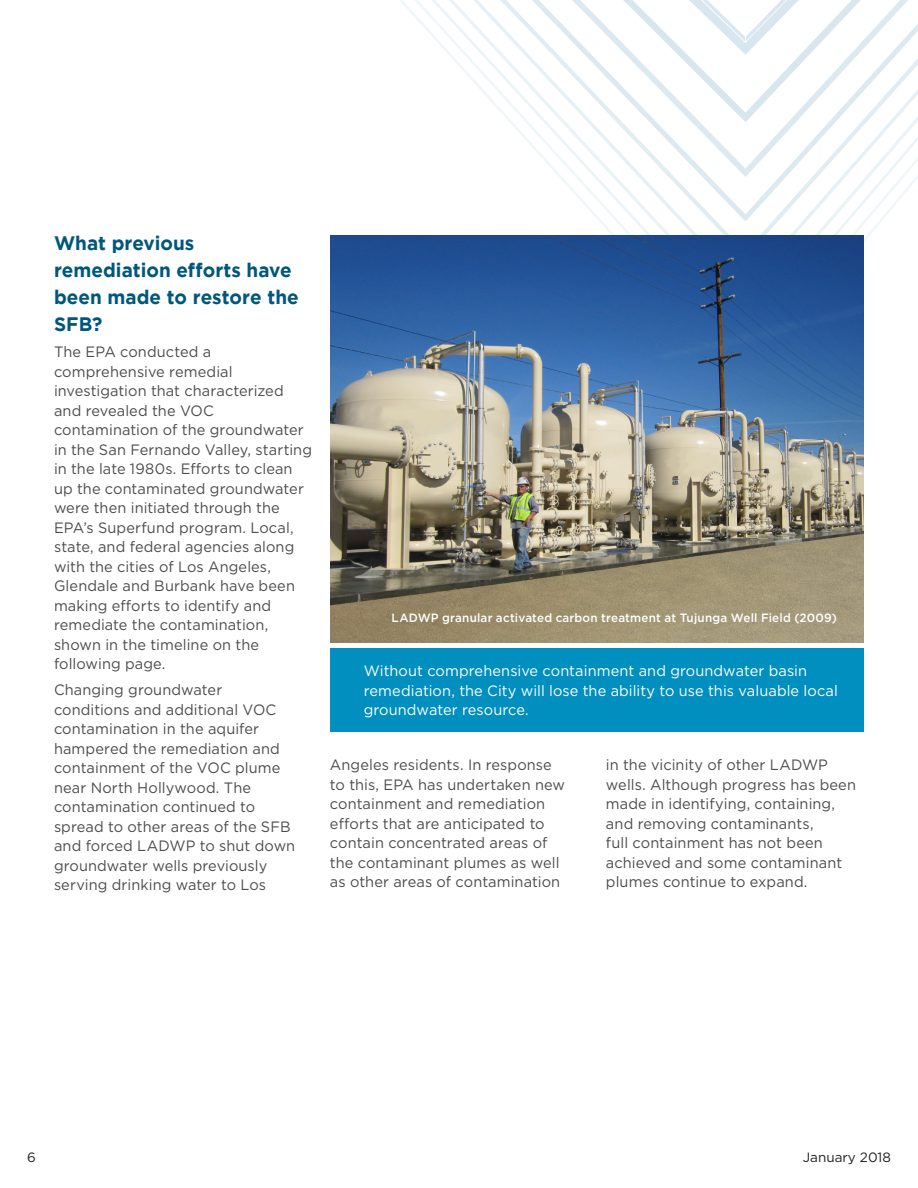
<style>
.page{position:relative;width:918px;height:1188px;background:#fff}
.page>*{position:absolute;margin:0;border:0;box-sizing:border-box;transform-origin:0 0}
.t1{font:700 19.5px/27px "Gotham";color:#00577d}
.t2{font:15px/19.5px "Gotham";letter-spacing:.005em;color:#4b4c4d}
.t3{font:15px/19.5px "Gotham";letter-spacing:.005em;color:#fff}
.t4{font:13.5px "Gotham";color:#231f20}
.t5{font:500 12px "Gotham";letter-spacing:.015em;color:#fff}
</style>
<div class="page">
<svg style="left:330px;top:0;width:588px;height:242px"></svg>
<svg style="left:436px;top:0;width:482px;height:55px"></svg>
<div style="left:330px;top:648px;width:534px;height:83px;background:#008fbe"></div>
<img style="left:330px;top:236px;width:534px;height:406px">
<h1 class="t1" style="left:54px;top:229px;width:246px">What previous remediation efforts have been made to restore the<br>SFB?</h1>
<p class="t2" style="left:54px;top:342px;width:260px">The EPA conducted a comprehensive remedial investigation that characterized and revealed the VOC contamination of the groundwater in the San Fernando Valley, starting in the late 1980s. Efforts to clean up the contaminated groundwater were then initiated through the<br>EPA’s Superfund program. Local, state, and federal agencies along with the cities of Los Angeles,<br>Glendale and Burbank have been making efforts to identify and remediate the contamination, shown in the timeline on the following page.</p>
<p class="t2" style="left:54px;top:680px;width:243px">Changing groundwater conditions and additional VOC contamination in the aquifer hampered the remediation and containment of the VOC plume near North Hollywood. The contamination continued to spread to other areas of the SFB and forced LADWP to shut down groundwater wells previously serving drinking water to Los</p>
<p class="t5" style="left:392px;top:610px;width:447px">LADWP granular activated carbon treatment at Tujunga Well Field (2009)</p>
<p class="t3" style="left:364px;top:661px;width:476px">Without comprehensive containment and groundwater basin remediation, the City will lose the ability to use this valuable local groundwater resource.</p>
<p class="t2" style="left:330px;top:755px;width:237px">Angeles residents. In response to this, EPA has undertaken new containment and remediation efforts that are anticipated to contain concentrated areas of the contaminant plumes as well as other areas of contamination</p>
<p class="t2" style="left:606px;top:755px;width:252px">in the vicinity of other LADWP wells. Although progress has been made in identifying, containing, and removing contaminants,<br>full containment has not been achieved and some contaminant plumes continue to expand.</p>
<p class="t4" style="left:27px;top:1148px;width:10px">6</p>
<p class="t4" style="left:803px;top:1148px;width:90px">January 2018</p>
</div>
